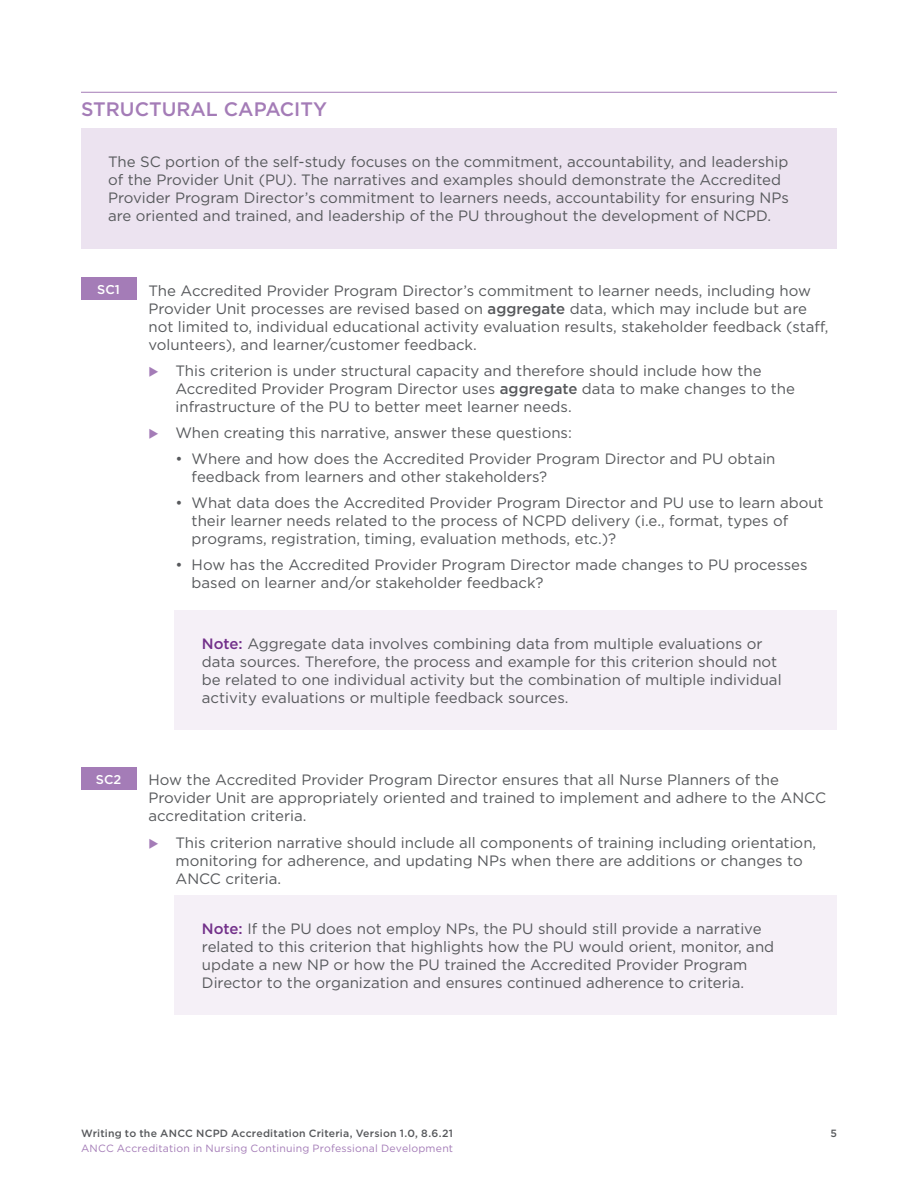
<style>
.page{position:relative;width:918px;height:1188px;background:#fff}
.page>*{position:absolute;margin:0;border:0;box-sizing:border-box;transform-origin:0 0}
.t1{font:500 19.5px "Gotham";color:#a47cb7}
.t2{font:15px/18px "Gotham";color:#57595c}
.t3{font:500 12.75px "Gotham";color:#fff}
.t4{font:500 10.5px "Gotham";letter-spacing:.02em;color:#57595c}
.t5{font:10.5px "Gotham";letter-spacing:.02em;color:#a47cb7}
.s1{font-weight:500}
.s2{color:#a47cb7}
.s3{font-weight:500;color:#72308a}
</style>
<div class="page">
<hr style="left:81px;top:92px;width:756px;height:1px;background:#a47cb7">
<div style="left:81px;top:128px;width:756px;height:120px;background:#ece3f0"></div>
<div style="left:81px;top:278px;width:55px;height:22px;background:#a47cb7"></div>
<div style="left:175px;top:610px;width:662px;height:120px;background:#f5f0f7"></div>
<div style="left:81px;top:767px;width:55px;height:23px;background:#a47cb7"></div>
<div style="left:175px;top:895px;width:662px;height:120px;background:#f5f0f7"></div>
<h1 class="t1" style="left:81px;top:97px;width:248px">STRUCTURAL CAPACITY</h1>
<p class="t2" style="left:108px;top:153px;width:682px">The SC portion of the self-study focuses on the commitment, accountability, and leadership of the Provider Unit (PU). The narratives and examples should demonstrate the Accredited Provider Program Director’s commitment to learners needs, accountability for ensuring NPs are oriented and trained, and leadership of the PU throughout the development of NCPD.</p>
<p class="t3" style="left:97px;top:281px;width:24px">SC1</p>
<p class="t2" style="left:148px;top:281px;width:681px">The Accredited Provider Program Director’s commitment to learner needs, including how Provider Unit processes are revised based on <span class="s1">aggregate</span> data, which may include but are not limited to, individual educational activity evaluation results, stakeholder feedback (staff, volunteers), and learner/customer feedback.</p>
<p class="t2" style="left:175px;top:361px;width:621px;text-indent:-27px"><span class="s2">◆</span> This criterion is under structural capacity and therefore should include how the<br>Accredited Provider Program Director uses <span class="s1">aggregate</span> data to make changes to the infrastructure of the PU to better meet learner needs.</p>
<p class="t2" style="left:148px;top:423px;width:425px"><span class="s2">◆</span> When creating this narrative, answer these questions:</p>
<p class="t2" style="left:192px;top:449px;width:585px;text-indent:-16px">• Where and how does the Accredited Provider Program Director and PU obtain feedback from learners and other stakeholders?</p>
<p class="t2" style="left:192px;top:493px;width:634px;text-indent:-16px">• What data does the Accredited Provider Program Director and PU use to learn about their learner needs related to the process of NCPD delivery (i.e., format, types of programs, registration, timing, evaluation methods, etc.)?</p>
<p class="t2" style="left:192px;top:556px;width:617px;text-indent:-16px">• How has the Accredited Provider Program Director made changes to PU processes based on learner and/or stakeholder feedback?</p>
<p class="t2" style="left:202px;top:634px;width:581px"><span class="s3">Note:</span> Aggregate data involves combining data from multiple evaluations or data sources. Therefore, the process and example for this criterion should not be related to one individual activity but the combination of multiple individual activity evaluations or multiple feedback sources.</p>
<p class="t3" style="left:96px;top:771px;width:27px">SC2</p>
<p class="t2" style="left:148px;top:771px;width:679px">How the Accredited Provider Program Director ensures that all Nurse Planners of the<br>Provider Unit are appropriately oriented and trained to implement and adhere to the ANCC accreditation criteria.</p>
<p class="t2" style="left:175px;top:833px;width:642px;text-indent:-27px"><span class="s2">◆</span> This criterion narrative should include all components of training including orientation, monitoring for adherence, and updating NPs when there are additions or changes to<br>ANCC criteria.</p>
<p class="t2" style="left:202px;top:919px;width:574px"><span class="s3">Note:</span> If the PU does not employ NPs, the PU should still provide a narrative related to this criterion that highlights how the PU would orient, monitor, and update a new NP or how the PU trained the Accredited Provider Program Director to the organization and ensures continued adherence to criteria.</p>
<p class="t4" style="left:81px;top:1126px;width:374px">Writing to the ANCC NCPD Accreditation Criteria, Version 1.0, 8.6.21</p>
<p class="t4" style="left:830px;top:1126px;width:8px">5</p>
<p class="t5" style="left:81px;top:1142px;width:374px">ANCC Accreditation in Nursing Continuing Professional Development</p>
</div>
